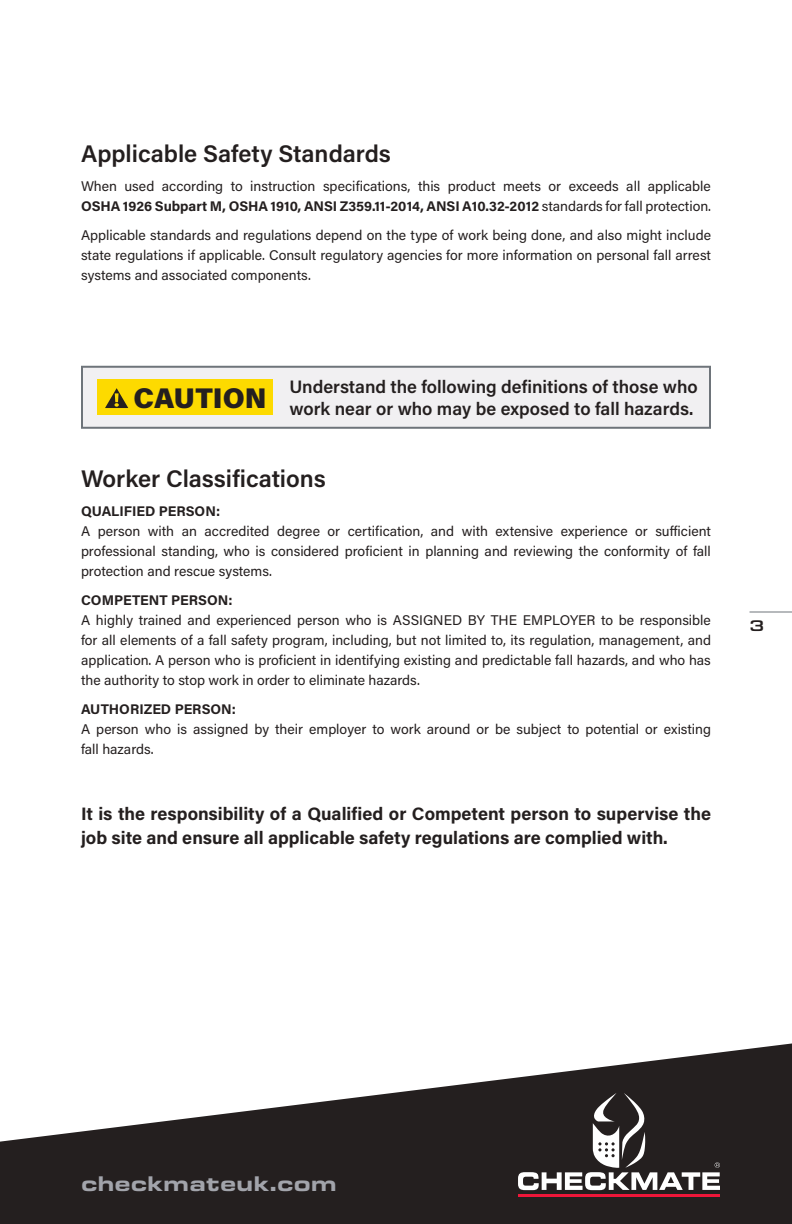
<style>
.page{position:relative;width:792px;height:1224px;background:#fff}
.page>*{position:absolute;margin:0;border:0;box-sizing:border-box;transform-origin:0 0}
.t1{font:600 24px "Acumin Pro";color:#241f1f}
.t2{font:900 22px "Eurostile Ext";color:#a2a4ab}
.t3{font:700 18px/24px "Acumin Pro";color:#241f1f}
.t4{font:600 18px/22px "Acumin Pro";color:#241f1f;text-align:right}
.t5{font:500 16px "Eurostile Ext";color:#241f1f}
.t6{font:14px/20px "Acumin Pro";color:#241f1f;text-align:justify}
.t7{font:700 14px "Acumin Pro";color:#241f1f}
.s1{font-weight:700}
</style>
<div class="page">
<svg style="left:0;top:1043px;width:792px;height:181px;fill:#241f1f"></svg>
<svg style="left:518px;top:1093px;width:202px;height:97px;background:#494545"></svg>
<hr style="left:518px;top:1195px;width:202px;height:2px;background:#ef1639">
<hr style="left:750px;top:612px;width:42px;height:1px;background:#6e747a">
<div style="left:81px;top:366px;width:630px;height:63px;background:#f1f0f2;border:2px solid #6e747a"></div>
<div style="left:97px;top:379px;width:176px;height:36px;background:#fdda00"></div>
<svg style="left:105px;top:388px;width:23px;height:20px"></svg>
<h1 class="t1" style="left:81px;top:136px;width:311px">Applicable Safety Standards</h1>
<p class="t6" style="left:81px;top:175px;width:632px">When used according to instruction specifications, this product meets or exceeds all applicable<br><span class="s1">OSHA 1926 Subpart M, OSHA 1910, ANSI Z359.11-2014, ANSI A10.32-2012</span> standards for fall protection.</p>
<p class="t6" style="left:81px;top:224px;width:632px">Applicable standards and regulations depend on the type of work being done, and also might include state regulations if applicable. Consult regulatory agencies for more information on personal fall arrest systems and associated components.</p>
<p class="t4" style="left:134px;top:375px;width:566px">Understand the following definitions of those who<br><sup>CAUTION</sup> work near or who may be exposed to fall hazards.</p>
<h1 class="t1" style="left:81px;top:462px;width:246px">Worker Classifications</h1>
<p class="t7" style="left:81px;top:501px;width:141px">QUALIFIED PERSON:</p>
<p class="t6" style="left:81px;top:521px;width:632px">A person with an accredited degree or certification, and with extensive experience or sufficient professional standing, who is considered proficient in planning and reviewing the conformity of fall protection and rescue systems.</p>
<p class="t7" style="left:81px;top:590px;width:153px">COMPETENT PERSON:</p>
<p class="t6" style="left:81px;top:610px;width:632px">A highly trained and experienced person who is ASSIGNED BY THE EMPLOYER to be responsible for all elements of a fall safety program, including, but not limited to, its regulation, management, and application. A person who is proficient in identifying existing and predictable fall hazards, and who has the authority to stop work in order to eliminate hazards.</p>
<p class="t7" style="left:81px;top:699px;width:157px">AUTHORIZED PERSON:</p>
<p class="t6" style="left:81px;top:719px;width:632px">A person who is assigned by their employer to work around or be subject to potential or existing fall hazards.</p>
<p class="t3" style="left:81px;top:801px;width:632px">It is the responsibility of a Qualified or Competent person to supervise the job site and ensure all applicable safety regulations are complied with.</p>
<p class="t5" style="left:750px;top:614px;width:16px">3</p>
<h2 class="t2" style="left:81px;top:1167px;width:257px">checkmateuk.com</h2>
</div>
